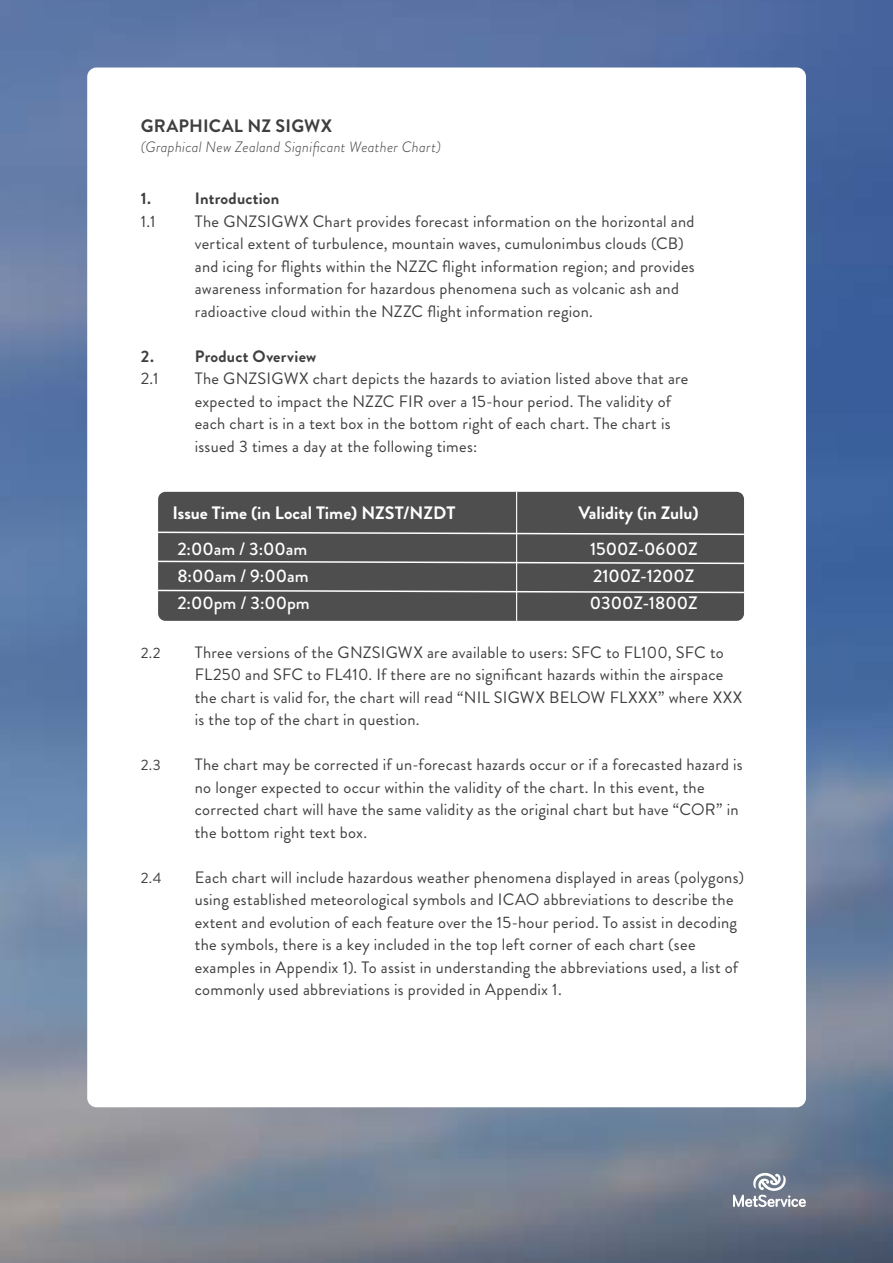
<style>
.page{position:relative;width:893px;height:1263px;background:#fff}
.page>*{position:absolute;margin:0;border:0;box-sizing:border-box;transform-origin:0 0}
.t1{font:500 18px "Brandon Grotesque";color:#fff}
.t2{font:700 18px "Brandon Grotesque";color:#fff}
.t3{font:700 18px "Brandon Grotesque";letter-spacing:.01em;color:#3f3f3f}
.t4{font:16.5px/22.5px "Brandon Grotesque";letter-spacing:.015em;color:#3f3f3f}
.t5{font:700 16.5px "Brandon Grotesque";letter-spacing:.015em;color:#3f3f3f}
.t6{font:italic 300 15px "Brandon Grotesque";letter-spacing:.02em;color:#3f3f3f}
.t7{font:15px "Brandon Grotesque";color:#3f3f3f}
</style>
<div class="page">
<img style="left:1px;top:0;width:892px;height:1263px">
<div style="left:87px;top:68px;width:719px;height:1039px;background:#fff;border-radius:9px"></div>
<svg style="left:733px;top:1173px;width:73px;height:34px"></svg>
<div style="left:158px;top:492px;width:586px;height:129px;background:#4e4e4f;border-radius:7px"></div>
<svg style="left:158px;top:531px;width:586px;height:5px"></svg>
<svg style="left:158px;top:560px;width:586px;height:5px"></svg>
<svg style="left:158px;top:589px;width:586px;height:5px"></svg>
<hr style="left:516px;top:492px;width:1px;height:129px;background:#fff">
<p class="t3" style="left:141px;top:114px;width:193px">GRAPHICAL NZ SIGWX</p>
<p class="t6" style="left:141px;top:136px;width:302px">(Graphical New Zealand Significant Weather Chart)</p>
<p class="t5" style="left:141px;top:187px;width:12px">1.</p>
<p class="t5" style="left:195px;top:187px;width:86px">Introduction</p>
<p class="t4" style="left:141px;top:210px;width:16px">1.1</p>
<p class="t4" style="left:195px;top:210px;width:501px">The GNZSIGWX Chart provides forecast information on the horizontal and vertical extent of turbulence, mountain waves, cumulonimbus clouds (CB) and icing for flights within the NZZC flight information region; and provides awareness information for hazardous phenomena such as volcanic ash and radioactive cloud within the NZZC flight information region.</p>
<p class="t5" style="left:141px;top:345px;width:15px">2.</p>
<p class="t5" style="left:195px;top:345px;width:123px">Product Overview</p>
<p class="t4" style="left:141px;top:368px;width:19px">2.1</p>
<p class="t4" style="left:195px;top:368px;width:495px">The GNZSIGWX chart depicts the hazards to aviation listed above that are expected to impact the NZZC FIR over a 15-hour period. The validity of each chart is in a text box in the bottom right of each chart. The chart is issued 3 times a day at the following times:</p>
<p class="t2" style="left:173px;top:500px;width:284px">Issue Time (in Local Time) NZST/NZDT</p>
<p class="t2" style="left:579px;top:500px;width:122px">Validity (in Zulu)</p>
<p class="t1" style="left:177px;top:537px;width:132px">2:00am / 3:00am</p>
<p class="t1" style="left:590px;top:537px;width:109px">1500Z-0600Z</p>
<p class="t1" style="left:177px;top:564px;width:133px">8:00am / 9:00am</p>
<p class="t1" style="left:593px;top:564px;width:103px">2100Z-1200Z</p>
<p class="t1" style="left:177px;top:591px;width:134px">2:00pm / 3:00pm</p>
<p class="t1" style="left:590px;top:591px;width:109px">0300Z-1800Z</p>
<p class="t7" style="left:141px;top:642px;width:21px">2.2</p>
<p class="t4" style="left:195px;top:641px;width:549px">Three versions of the GNZSIGWX are available to users: SFC to FL100, SFC to FL250 and SFC to FL410. If there are no significant hazards within the airspace the chart is valid for, the chart will read “NIL SIGWX BELOW FLXXX” where XXX is the top of the chart in question.</p>
<p class="t7" style="left:141px;top:755px;width:22px">2.3</p>
<p class="t4" style="left:195px;top:753px;width:549px">The chart may be corrected if un-forecast hazards occur or if a forecasted hazard is no longer expected to occur within the validity of the chart. In this event, the corrected chart will have the same validity as the original chart but have “COR” in the bottom right text box.</p>
<p class="t7" style="left:141px;top:867px;width:22px">2.4</p>
<p class="t4" style="left:195px;top:866px;width:551px">Each chart will include hazardous weather phenomena displayed in areas (polygons) using established meteorological symbols and ICAO abbreviations to describe the extent and evolution of each feature over the 15-hour period. To assist in decoding the symbols, there is a key included in the top left corner of each chart (see examples in Appendix 1). To assist in understanding the abbreviations used, a list of commonly used abbreviations is provided in Appendix 1.</p>
</div>
